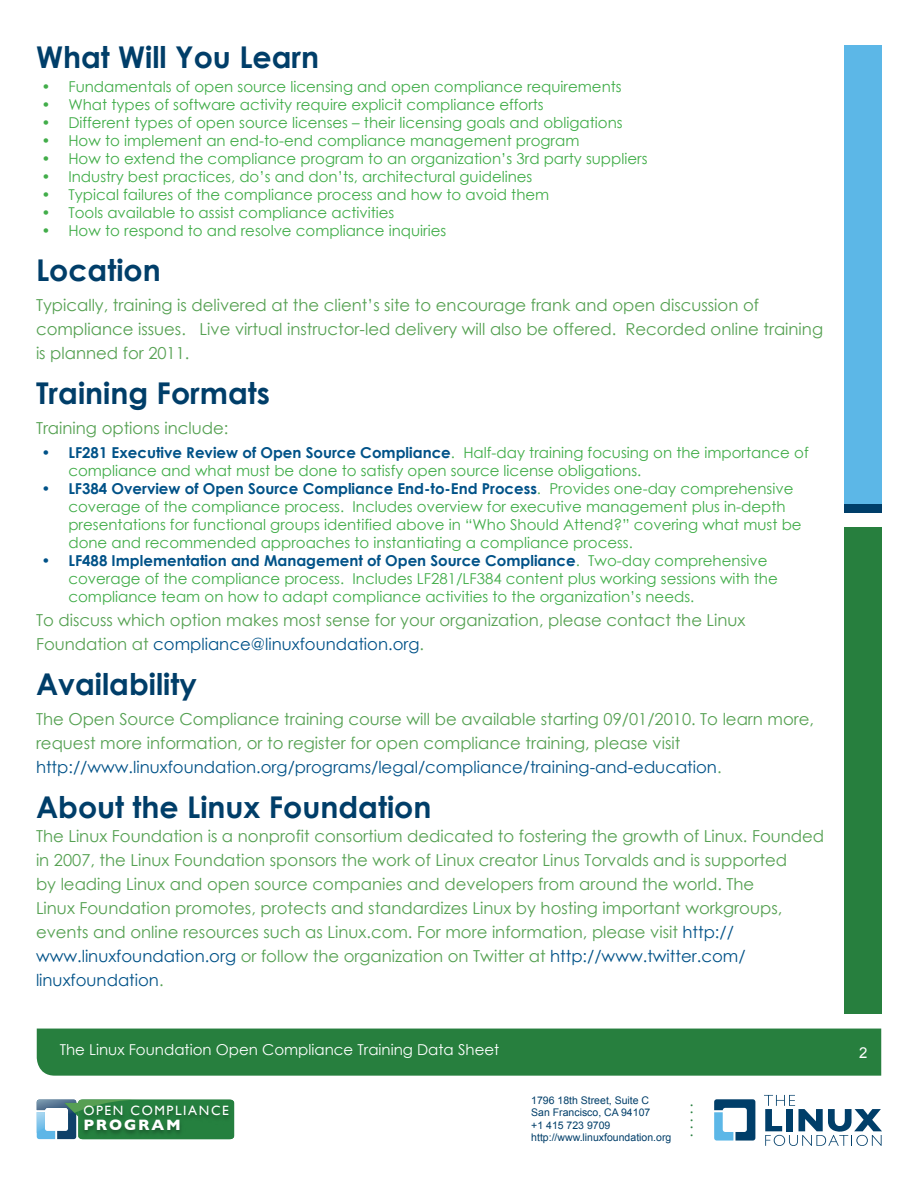
<style>
.page{position:relative;width:918px;height:1188px;background:#fff}
.page>*{position:absolute;margin:0;border:0;box-sizing:border-box;transform-origin:0 0}
.t1{font:700 30px "Century Gothic";color:#003e69}
.t2{font:16.5px/24px "Century Gothic";color:#55a152}
.t3{font:700 15.3px "Gill Sans";letter-spacing:.12em;color:#fff}
.t4{font:15px/18px "Century Gothic";color:#41ad49}
.t5{font:15px "Century Gothic";color:#fff}
.t6{font:15px "Century Gothic";color:#277f3e}
.t7{font:15px "Arial";color:#fff}
.t8{font:13.5px "Gill Sans";letter-spacing:.12em;color:#fff}
.t9{font:10.5px/12.6px "Arial";color:#003e69}
.s1{font-weight:700;color:#005288}
.s2{color:#005288}
</style>
<div class="page">
<div style="left:37px;top:1029px;width:844px;height:47px;background:#277f3e"></div>
<svg style="left:714px;top:1099px;width:41px;height:42px"></svg>
<svg style="left:764px;top:1095px;width:118px;height:51px"></svg>
<svg style="left:37px;top:1100px;width:197px;height:39px"></svg>
<img style="left:78px;top:1101px;width:157px;height:39px">
<div style="left:844px;top:45px;width:37px;height:459px;background:#5cb7e7"></div>
<div style="left:844px;top:504px;width:37px;height:9px;background:#003e69"></div>
<div style="left:844px;top:527px;width:37px;height:486px;background:#277f3e"></div>
<h1 class="t1" style="left:36px;top:38px;width:285px">What Will You Learn</h1>
<p class="t4" style="left:41px;top:77px;width:582px">• Fundamentals of open source licensing and open compliance requirements</p>
<p class="t4" style="left:41px;top:95px;width:504px">• What types of software activity require explicit compliance efforts</p>
<p class="t4" style="left:41px;top:113px;width:583px">• Different types of open source licenses – their licensing goals and obligations</p>
<p class="t4" style="left:41px;top:131px;width:540px">• How to implement an end-to-end compliance management program</p>
<p class="t4" style="left:41px;top:149px;width:608px">• How to extend the compliance program to an organization’s 3rd party suppliers</p>
<p class="t4" style="left:41px;top:167px;width:493px">• Industry best practices, do’s and don’ts, architectural guidelines</p>
<p class="t4" style="left:41px;top:185px;width:509px">• Typical failures of the compliance process and how to avoid them</p>
<p class="t4" style="left:41px;top:203px;width:355px">• Tools available to assist compliance activities</p>
<p class="t4" style="left:41px;top:221px;width:406px">• How to respond to and resolve compliance inquiries</p>
<h1 class="t1" style="left:36px;top:251px;width:126px">Location</h1>
<p class="t2" style="left:36px;top:292px;width:789px">Typically, training is delivered at the client’s site to encourage frank and open discussion of compliance issues. Live virtual instructor-led delivery will also be offered. Recorded online training is planned for 2011.</p>
<h1 class="t1" style="left:36px;top:374px;width:236px">Training Formats</h1>
<p class="t2" style="left:36px;top:415px;width:194px">Training options include:</p>
<p class="t4" style="left:68px;top:443px;width:742px;text-indent:-27px"><span class="s1">• LF281 Executive Review of Open Source Compliance</span>. Half-day training focusing on the importance of compliance and what must be done to satisfy open source license obligations.</p>
<p class="t4" style="left:68px;top:479px;width:735px;text-indent:-27px"><span class="s1">• LF384 Overview of Open Source Compliance End-to-End Process</span>. Provides one-day comprehensive coverage of the compliance process. Includes overview for executive management plus in-depth presentations for functional groups identified above in “Who Should Attend?” covering what must be done and recommended approaches to instantiating a compliance process.</p>
<p class="t4" style="left:68px;top:551px;width:711px;text-indent:-27px"><span class="s1">• LF488 Implementation and Management of Open Source Compliance</span>. Two-day comprehensive coverage of the compliance process. Includes LF281/LF384 content plus working sessions with the compliance team on how to adapt compliance activities to the organization’s needs.</p>
<p class="t2" style="left:36px;top:607px;width:711px">To discuss which option makes most sense for your organization, please contact the Linux<br>Foundation at <span class="s2">compliance@linuxfoundation.org</span>.</p>
<h1 class="t1" style="left:36px;top:665px;width:162px">Availability</h1>
<p class="t2" style="left:36px;top:706px;width:780px">The Open Source Compliance training course will be available starting 09/01/2010. To learn more, request more information, or to register for open compliance training, please visit <span class="s2">http://www.linuxfoundation.org/programs/legal/compliance/training-and-education</span>.</p>
<h1 class="t1" style="left:36px;top:788px;width:397px">About the Linux Foundation</h1>
<p class="t2" style="left:36px;top:823px;width:790px">The Linux Foundation is a nonprofit consortium dedicated to fostering the growth of Linux. Founded in 2007, the Linux Foundation sponsors the work of Linux creator Linus Torvalds and is supported<br>by leading Linux and open source companies and developers from around the world. The<br>Linux Foundation promotes, protects and standardizes Linux by hosting important workgroups, events and online resources such as Linux.com. For more information, please visit <span class="s2">http:// www.linuxfoundation.org</span> or follow the organization on Twitter at <span class="s2">http://www.twitter.com/ linuxfoundation</span>.</p>
<p class="t5" style="left:60px;top:1040px;width:441px">The Linux Foundation Open Compliance Training Data Sheet</p>
<p class="t7" style="left:859px;top:1043px;width:10px">2</p>
<p class="t8" style="left:83px;top:1103px;width:147px">OPEN COMPLIANCE</p>
<p class="t3" style="left:83px;top:1116px;width:99px">PROGRAM</p>
<p class="t9" style="left:531px;top:1094px;width:142px">1796 18th Street, Suite C<br>San Francisco, CA 94107<br>+1 415 723 9709 http://www.linuxfoundation.org</p>
<p class="t6" style="left:689px;top:1091px;width:6px">.</p>
<p class="t6" style="left:689px;top:1099px;width:6px">.</p>
<p class="t6" style="left:689px;top:1106px;width:6px">.</p>
<p class="t6" style="left:689px;top:1114px;width:6px">.</p>
<p class="t6" style="left:689px;top:1121px;width:6px">.</p>
</div>
